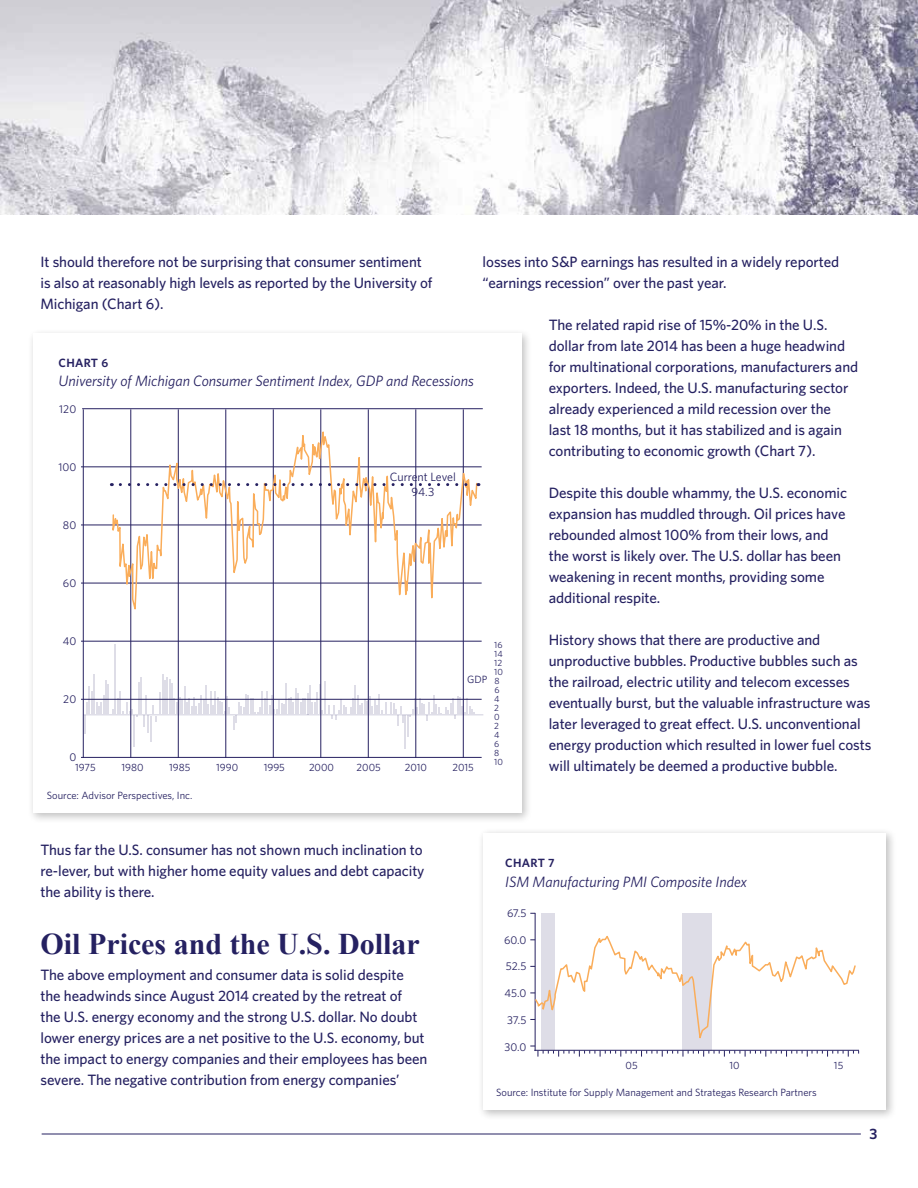
<style>
.page{position:relative;width:918px;height:1188px;background:#fff}
.page>*{position:absolute;margin:0;border:0;box-sizing:border-box;transform-origin:0 0}
.t1{font:700 30px "Times New Roman";color:#252161}
.t2{font:500 15px/21px "Whitney";letter-spacing:-.005em;color:#252161}
.t3{font:italic 15px "Whitney";color:#262161}
.t4{font:600 15px "Whitney";color:#252161}
.t5{font:12px/14.4px "Whitney";letter-spacing:-.01em;color:#262161;text-align:center}
.t6{font:600 12px "Whitney";letter-spacing:.025em;color:#262161}
.t7{font:11.25px "Whitney";color:#262161}
.t8{font:10.5px "Whitney";color:#262161}
.t9{font:9px/9px "Whitney";color:#262161}
.s1{color:#262161}
</style>
<div class="page">
<hr style="left:42px;top:1134px;width:819px;height:1px;background:#252161">
<img style="left:0;top:0;width:918px;height:214px">
<div style="left:28px;top:328px;width:505px;height:496px;background:#000;opacity:.25"></div>
<div style="left:33px;top:333px;width:489px;height:480px;background:#fff"></div>
<hr style="left:82px;top:408px;width:401px;height:1px;background:#262161">
<hr style="left:81px;top:466px;width:401px;height:1px;background:#262161">
<hr style="left:81px;top:525px;width:401px;height:1px;background:#262161">
<hr style="left:81px;top:583px;width:401px;height:1px;background:#262161">
<hr style="left:81px;top:641px;width:401px;height:1px;background:#262161">
<hr style="left:83px;top:714px;width:400px;height:2px;background:#262161">
<hr style="left:81px;top:699px;width:401px;height:1px;background:#262161">
<hr style="left:81px;top:757px;width:401px;height:1px;background:#262161">
<hr style="left:83px;top:409px;width:1px;height:349px;background:#262161">
<hr style="left:130px;top:409px;width:1px;height:349px;background:#262161">
<hr style="left:178px;top:409px;width:1px;height:349px;background:#262161">
<hr style="left:225px;top:409px;width:1px;height:349px;background:#262161">
<hr style="left:273px;top:409px;width:1px;height:349px;background:#262161">
<hr style="left:320px;top:409px;width:1px;height:349px;background:#262161">
<hr style="left:368px;top:409px;width:1px;height:349px;background:#262161">
<hr style="left:415px;top:409px;width:1px;height:349px;background:#262161">
<hr style="left:463px;top:409px;width:1px;height:349px;background:#262161">
<hr style="left:134px;top:716px;width:1px;height:31px;background:#262161">
<hr style="left:324px;top:681px;width:1px;height:33px;background:#262161">
<hr style="left:138px;top:682px;width:2px;height:32px;background:#262161">
<hr style="left:94px;top:674px;width:1px;height:40px;background:#262161">
<hr style="left:141px;top:678px;width:1px;height:36px;background:#262161">
<hr style="left:115px;top:644px;width:1px;height:70px;background:#262161">
<hr style="left:162px;top:674px;width:1px;height:40px;background:#262161">
<hr style="left:286px;top:684px;width:1px;height:30px;background:#262161">
<hr style="left:164px;top:680px;width:2px;height:34px;background:#262161">
<hr style="left:167px;top:678px;width:1px;height:36px;background:#262161">
<hr style="left:405px;top:716px;width:1px;height:33px;background:#262161">
<hr style="left:169px;top:679px;width:1px;height:35px;background:#262161">
<hr style="left:171px;top:684px;width:2px;height:30px;background:#262161">
<hr style="left:105px;top:680px;width:2px;height:34px;background:#262161">
<svg style="left:143px;top:693px;width:18px;height:48px"></svg>
<svg style="left:84px;top:685px;width:53px;height:49px"></svg>
<svg style="left:174px;top:685px;width:149px;height:45px"></svg>
<svg style="left:329px;top:686px;width:146px;height:51px"></svg>
<svg style="left:111px;top:414px;width:367px;height:228px"></svg>
<svg style="left:120px;top:483px;width:359px;height:3px"></svg>
<div style="left:477px;top:828px;width:420px;height:293px;background:#000;opacity:.25"></div>
<div style="left:483px;top:833px;width:402px;height:276px;background:#fff"></div>
<hr style="left:535px;top:913px;width:1px;height:138px;background:#262161">
<svg style="left:530px;top:1046px;width:329px;height:11px"></svg>
<div style="left:682px;top:914px;width:29px;height:137px;background:#dedde7"></div>
<div style="left:542px;top:914px;width:13px;height:137px;background:#dedde7"></div>
<svg style="left:530px;top:933px;width:326px;height:105px"></svg>
<hr style="left:534px;top:1050px;width:325px;height:1px;background:#262161">
<p class="t2" style="left:40px;top:251px;width:394px">It should therefore not be surprising that consumer sentiment is also at reasonably high levels as reported by the University of<br>Michigan <span class="s1">(Chart 6).</span></p>
<p class="t2" style="left:483px;top:251px;width:358px">losses into S&amp;P earnings has resulted in a widely reported “earnings recession” over the past year.</p>
<p class="t2" style="left:549px;top:314px;width:311px">The related rapid rise of 15%-20% in the U.S. dollar from late 2014 has been a huge headwind for multinational corporations, manufacturers and exporters. Indeed, the U.S. manufacturing sector already experienced a mild recession over the<br>last 18 months, but it has stabilized and is again contributing to economic growth <span class="s1">(Chart 7).</span></p>
<p class="t2" style="left:549px;top:482px;width:300px">Despite this double whammy, the U.S. economic expansion has muddled through. Oil prices have rebounded almost 100% from their lows, and the worst is likely over. The U.S. dollar has been weakening in recent months, providing some additional respite.</p>
<p class="t2" style="left:549px;top:629px;width:324px">History shows that there are productive and unproductive bubbles. Productive bubbles such as the railroad, electric utility and telecom excesses eventually burst, but the valuable infrastructure was later leveraged to great effect. U.S. unconventional energy production which resulted in lower fuel costs will ultimately be deemed a productive bubble.</p>
<p class="t6" style="left:59px;top:355px;width:51px">CHART 6</p>
<p class="t3" style="left:59px;top:372px;width:417px">University of Michigan Consumer Sentiment Index, GDP and Recessions</p>
<p class="t7" style="left:59px;top:403px;width:18px">120</p>
<p class="t7" style="left:58px;top:461px;width:19px">100</p>
<p class="t5" style="left:390px;top:470px;width:68px">Current Level<br>94.3</p>
<p class="t7" style="left:63px;top:519px;width:15px">80</p>
<p class="t7" style="left:63px;top:577px;width:15px">60</p>
<p class="t7" style="left:63px;top:635px;width:15px">40</p>
<p class="t9" style="left:494px;top:640px;width:10px">16<br>14<br>12<br>10<br>8<br>6<br>4<br>2<br>0<br>2<br>4<br>6<br>8<br>10</p>
<p class="t8" style="left:467px;top:674px;width:22px">GDP</p>
<p class="t7" style="left:63px;top:692px;width:14px">20</p>
<p class="t7" style="left:69px;top:750px;width:8px">0</p>
<p class="t8" style="left:75px;top:761px;width:22px">1975</p>
<p class="t8" style="left:122px;top:761px;width:24px">1980</p>
<p class="t8" style="left:169px;top:761px;width:23px">1985</p>
<p class="t8" style="left:216px;top:761px;width:24px">1990</p>
<p class="t8" style="left:264px;top:761px;width:23px">1995</p>
<p class="t8" style="left:309px;top:761px;width:27px">2000</p>
<p class="t8" style="left:357px;top:761px;width:26px">2005</p>
<p class="t8" style="left:405px;top:761px;width:24px">2010</p>
<p class="t8" style="left:452px;top:761px;width:23px">2015</p>
<p class="t8" style="left:47px;top:789px;width:147px">Source: Advisor Perspectives, Inc.</p>
<p class="t2" style="left:40px;top:839px;width:386px;text-align:justify">Thus far the U.S. consumer has not shown much inclination to re-lever, but with higher home equity values and debt capacity the ability is there.</p>
<h1 class="t1" style="left:40px;top:923px;width:381px">Oil Prices and the U.S. Dollar</h1>
<p class="t2" style="left:40px;top:964px;width:389px">The above employment and consumer data is solid despite the headwinds since August 2014 created by the retreat of<br>the U.S. energy economy and the strong U.S. dollar. No doubt lower energy prices are a net positive to the U.S. economy, but the impact to energy companies and their employees has been severe. The negative contribution from energy companies’</p>
<p class="t6" style="left:505px;top:856px;width:51px">CHART 7</p>
<p class="t3" style="left:505px;top:873px;width:243px">ISM Manufacturing PMI Composite Index</p>
<p class="t7" style="left:507px;top:906px;width:21px">67.5</p>
<p class="t7" style="left:504px;top:933px;width:24px">60.0</p>
<p class="t7" style="left:506px;top:960px;width:22px">52.5</p>
<p class="t7" style="left:505px;top:987px;width:23px">45.0</p>
<p class="t7" style="left:507px;top:1013px;width:21px">37.5</p>
<p class="t7" style="left:505px;top:1040px;width:23px">30.0</p>
<p class="t8" style="left:626px;top:1059px;width:14px">05</p>
<p class="t8" style="left:730px;top:1059px;width:12px">10</p>
<p class="t8" style="left:834px;top:1059px;width:11px">15</p>
<p class="t8" style="left:496px;top:1086px;width:322px">Source: Institute for Supply Management and Strategas Research Partners</p>
<p class="t4" style="left:869px;top:1124px;width:9px">3</p>
</div>
